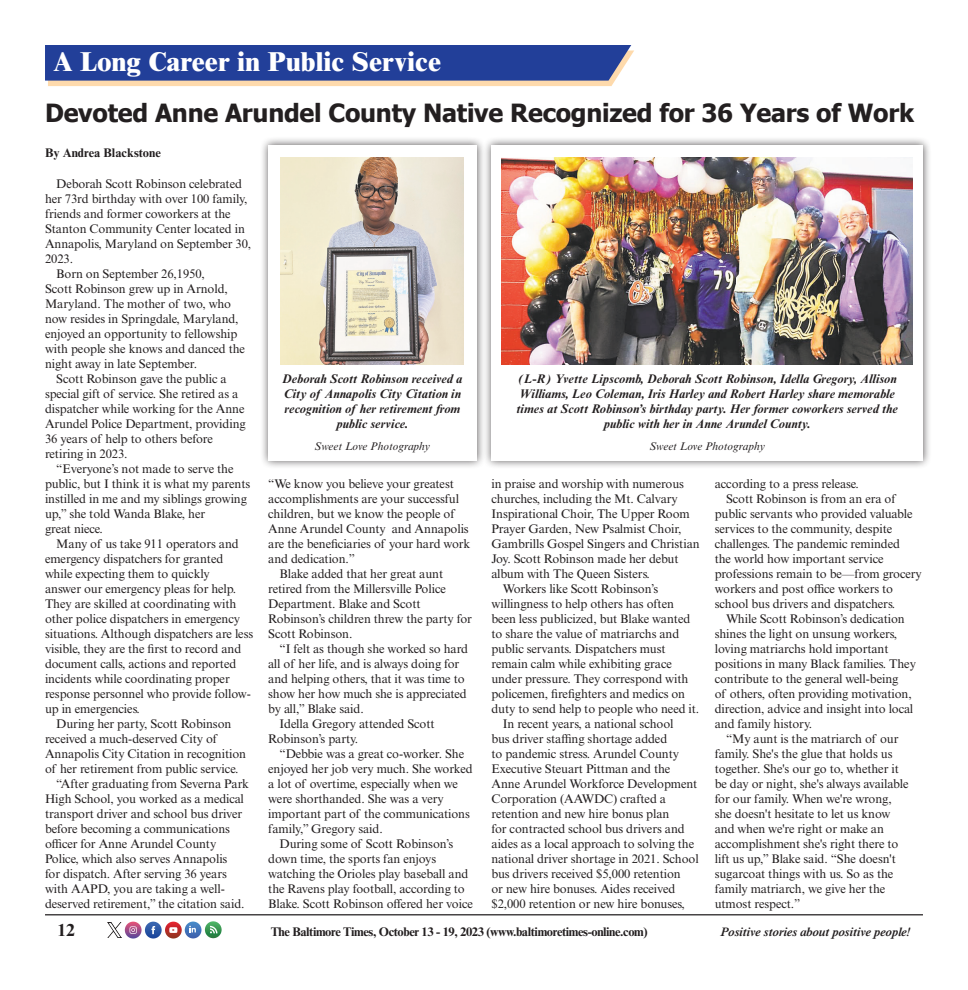
<style>
.page{position:relative;width:968px;height:990px;background:#fff}
.page>*{position:absolute;margin:0;border:0;box-sizing:border-box;transform-origin:0 0}
.Kicker{font:800 27.5px "Times NRMT Std";color:#fff}
.t1{font:700 25px "Tahoma";letter-spacing:-.01em;color:#231f20}
.t2{font:700 17.5px "Times NRMT Std";color:#231f20}
.Body{font:12.5px/15px "Times NRMT Std";letter-spacing:-.005em;color:#231f20}
.t3{font:italic 700 12.5px/15px "Times NRMT Std";color:#231f20;text-align:center}
.t4{font:700 12.5px "Times NRMT Std";letter-spacing:-.03em;color:#231f20}
.t5{font:italic 600 12.5px "Times NRMT Std";letter-spacing:-.03em;color:#231f20}
.t6{font:700 12.5px "Times NRMT Std";color:#231f20}
.Credit{font:italic 11.25px "Times NRMT Std";color:#231f20}
</style>
<div class="page">
<img style="left:205px;top:921px;width:17px;height:17px">
<svg style="left:210px;top:926px;width:7px;height:7px"></svg>
<img style="left:125px;top:922px;width:16px;height:17px">
<svg style="left:129px;top:926px;width:8px;height:8px"></svg>
<img style="left:145px;top:922px;width:17px;height:17px">
<svg style="left:151px;top:926px;width:4px;height:8px"></svg>
<img style="left:165px;top:922px;width:17px;height:17px">
<svg style="left:169px;top:927px;width:8px;height:6px"></svg>
<img style="left:185px;top:922px;width:16px;height:16px">
<svg style="left:189px;top:926px;width:7px;height:6px"></svg>
<img style="left:108px;top:923px;width:13px;height:14px">
<hr style="left:45px;top:914px;width:877px;height:1px;background:#231f20">
<svg style="left:45px;top:45px;width:589px;height:41px;background:#43579d"></svg>
<div style="left:482px;top:136px;width:449px;height:334px;background:#231f20;opacity:.75"></div>
<div style="left:491px;top:145px;width:431px;height:316px;background:#fff"></div>
<img style="left:502px;top:158px;width:410px;height:207px">
<div style="left:259px;top:136px;width:226px;height:334px;background:#231f20;opacity:.75"></div>
<div style="left:268px;top:145px;width:208px;height:316px;background:#fff"></div>
<img style="left:281px;top:158px;width:183px;height:207px">
<p class="Kicker" style="left:54px;top:46px;width:389px">A Long Career in Public Service</p>
<p class="t1" style="left:45px;top:95px;width:870px">Devoted Anne Arundel County Native Recognized for 36 Years of Work</p>
<p class="t6" style="left:45px;top:146px;width:117px">By Andrea Blackstone</p>
<p class="Body" style="left:45px;top:177px;width:208px;text-indent:11px">Deborah Scott Robinson celebrated her 73rd birthday with over 100 family, friends and former coworkers at the<br>Stanton Community Center located in<br>Annapolis, Maryland on September 30,<br>2023.</p>
<p class="Body" style="left:45px;top:267px;width:201px;text-indent:11px">Born on September 26,1950,<br>Scott Robinson grew up in Arnold, Maryland. The mother of two, who now resides in Springdale, Maryland, enjoyed an opportunity to fellowship with people she knows and danced the night away in late September.</p>
<p class="Body" style="left:45px;top:372px;width:202px;text-indent:11px">Scott Robinson gave the public a special gift of service. She retired as a dispatcher while working for the Anne Arundel Police Department, providing 36 years of help to others before retiring in 2023.</p>
<p class="Body" style="left:45px;top:462px;width:207px;text-indent:11px">“Everyone’s not made to serve the public, but I think it is what my parents instilled in me and my siblings growing up,” she told Wanda Blake, her<br>great niece.</p>
<p class="Body" style="left:45px;top:537px;width:210px;text-indent:11px">Many of us take 911 operators and emergency dispatchers for granted while expecting them to quickly<br>answer our emergency pleas for help.<br>They are skilled at coordinating with other police dispatchers in emergency situations. Although dispatchers are less visible, they are the first to record and document calls, actions and reported incidents while coordinating proper response personnel who provide follow&shy;up in emergencies.</p>
<p class="Body" style="left:45px;top:717px;width:203px;text-indent:11px">During her party, Scott Robinson received a much-deserved City of Annapolis City Citation in recognition of her retirement from public service.</p>
<p class="Body" style="left:45px;top:777px;width:206px;text-indent:11px">“After graduating from Severna Park High School, you worked as a medical transport driver and school bus driver before becoming a communications officer for Anne Arundel County Police, which also serves Annapolis<br>for dispatch. After serving 36 years with AAPD, you are taking a well&shy;deserved retirement,” the citation said.</p>
<p class="t3" style="left:282px;top:371px;width:182px">Deborah Scott Robinson received a<br>City of Annapolis City Citation in recognition of her retirement from public service.</p>
<p class="Credit" style="left:314px;top:440px;width:117px">Sweet Love Photography</p>
<p class="Body" style="left:268px;top:477px;width:203px">“We know you believe your greatest accomplishments are your successful children, but we know the people of<br>Anne Arundel County and Annapolis are the beneficiaries of your hard work and dedication.”</p>
<p class="Body" style="left:268px;top:567px;width:205px;text-indent:11px">Blake added that her great aunt retired from the Millersville Police<br>Department. Blake and Scott<br>Robinson’s children threw the party for<br>Scott Robinson.</p>
<p class="Body" style="left:268px;top:642px;width:201px;text-indent:11px">“I felt as though she worked so hard all of her life, and is always doing for and helping others, that it was time to show her how much she is appreciated by all,” Blake said.</p>
<p class="Body" style="left:268px;top:717px;width:168px;text-indent:11px">Idella Gregory attended Scott<br>Robinson’s party.</p>
<p class="Body" style="left:268px;top:747px;width:206px;text-indent:11px">“Debbie was a great co-worker. She enjoyed her job very much. She worked a lot of overtime, especially when we were shorthanded. She was a very important part of the communications family,” Gregory said.</p>
<p class="Body" style="left:268px;top:837px;width:206px;text-indent:11px">During some of Scott Robinson’s down time, the sports fan enjoys watching the Orioles play baseball and the Ravens play football, according to Blake. Scott Robinson offered her voice</p>
<p class="t3" style="left:516px;top:371px;width:383px">(L-R) Yvette Lipscomb, Deborah Scott Robinson, Idella Gregory, Allison Williams, Leo Coleman, Iris Harley and Robert Harley share memorable times at Scott Robinson’s birthday party. Her former coworkers served the public with her in Anne Arundel County.</p>
<p class="Credit" style="left:649px;top:440px;width:117px">Sweet Love Photography</p>
<p class="Body" style="left:491px;top:477px;width:210px">in praise and worship with numerous churches, including the Mt. Calvary Inspirational Choir, The Upper Room Prayer Garden, New Psalmist Choir, Gambrills Gospel Singers and Christian Joy. Scott Robinson made her debut album with The Queen Sisters.</p>
<p class="Body" style="left:491px;top:582px;width:209px;text-indent:11px">Workers like Scott Robinson’s willingness to help others has often been less publicized, but Blake wanted to share the value of matriarchs and public servants. Dispatchers must remain calm while exhibiting grace under pressure. They correspond with policemen, firefighters and medics on duty to send help to people who need it.</p>
<p class="Body" style="left:491px;top:717px;width:209px;text-indent:11px">In recent years, a national school<br>bus driver staffing shortage added<br>to pandemic stress. Arundel County Executive Steuart Pittman and the Anne Arundel Workforce Development Corporation (AAWDC) crafted a retention and new hire bonus plan<br>for contracted school bus drivers and aides as a local approach to solving the national driver shortage in 2021. School bus drivers received $5,000 retention<br>or new hire bonuses. Aides received $2,000 retention or new hire bonuses,</p>
<p class="Body" style="left:714px;top:477px;width:146px">according to a press release.</p>
<p class="Body" style="left:714px;top:492px;width:208px;text-indent:11px">Scott Robinson is from an era of public servants who provided valuable services to the community, despite challenges. The pandemic reminded<br>the world how important service professions remain to be—from grocery workers and post office workers to school bus drivers and dispatchers.</p>
<p class="Body" style="left:714px;top:612px;width:203px;text-indent:11px">While Scott Robinson’s dedication shines the light on unsung workers, loving matriarchs hold important positions in many Black families. They contribute to the general well-being<br>of others, often providing motivation, direction, advice and insight into local and family history.</p>
<p class="Body" style="left:714px;top:732px;width:195px;text-indent:11px">“My aunt is the matriarch of our family. She's the glue that holds us together. She's our go to, whether it be day or night, she's always available for our family. When we're wrong, she doesn't hesitate to let us know and when we're right or make an accomplishment she's right there to lift us up,” Blake said. “She doesn't sugarcoat things with us. So as the family matriarch, we give her the utmost respect.”</p>
<p class="t2" style="left:58px;top:919px;width:19px">12</p>
<p class="t4" style="left:271px;top:924px;width:378px">The Baltimore Times, October 13 - 19, 2023 (www.baltimoretimes-online.com)</p>
<p class="t5" style="left:719px;top:925px;width:192px">Positive stories about positive people!</p>
</div>
